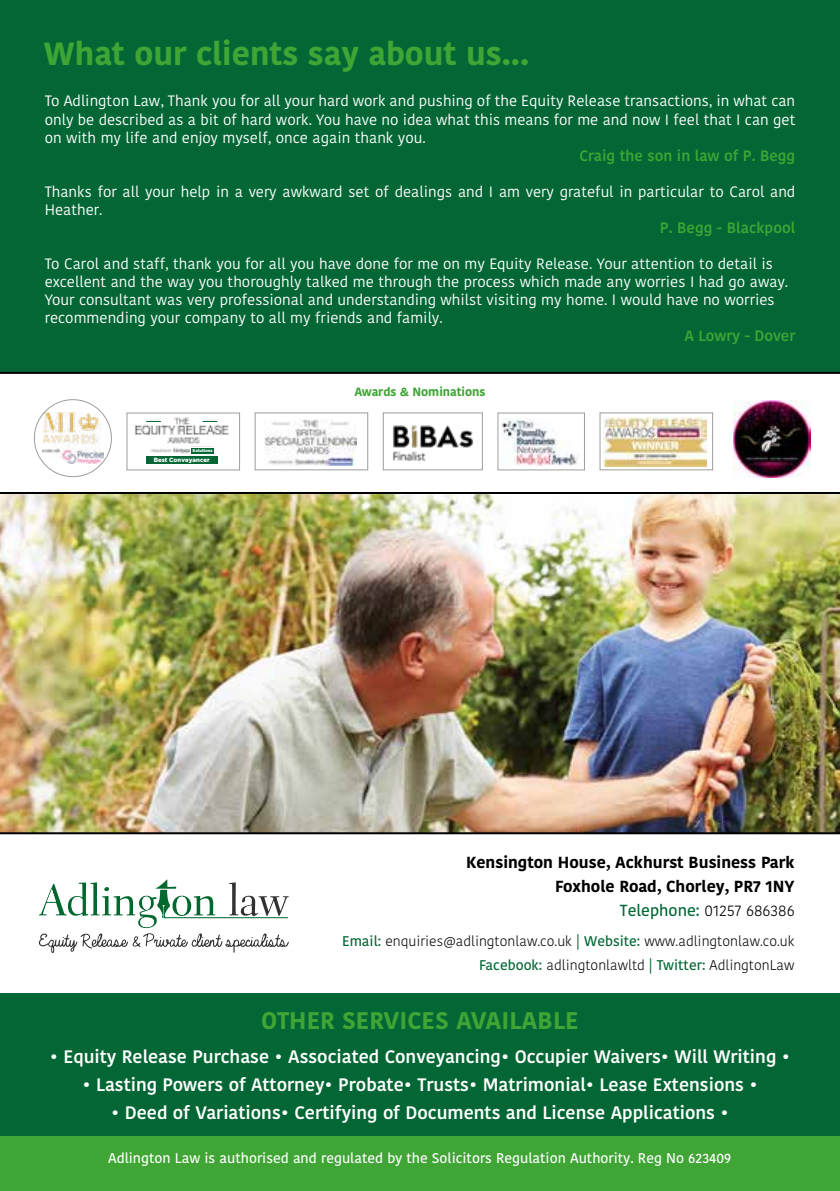
<style>
.page{position:relative;width:840px;height:1191px;background:#fff}
.page>*{position:absolute;margin:0;border:0;box-sizing:border-box;transform-origin:0 0}
.t1{font:700 32px "Kohinoor Telugu";color:#3fa535}
.t2{font:700 24px "Kohinoor Telugu";color:#3fa535}
.t3{font:600 18px "Kohinoor Telugu";color:#fff}
.t4{font:700 16px/24px "Kohinoor Telugu";color:#000;text-align:right}
.t5{font:15px/18px "Kohinoor Telugu";color:#fff}
.t6{font:600 15px "Kohinoor Telugu";color:#3fa535}
.t7{font:300 14px/24px "Kohinoor Telugu";color:#000;text-align:right}
.t8{font:500 14px "Kohinoor Telugu";color:#fff}
.t9{font:700 12px "Kohinoor Telugu";color:#3fa535}
.t10{font:900 6px "Gotham";color:#fff}
.t11{font:900 4.2px "Gotham";color:#fff}
.s1{font-weight:500;color:#026734}
.s2{font-weight:300}
</style>
<div class="page">
<div style="left:0;top:1132px;width:839px;height:59px;background:#3fa535"></div>
<img style="left:0;top:492px;width:839px;height:342px">
<div style="left:0;top:0;width:839px;height:373px;background:#026734"></div>
<div style="left:0;top:993px;width:839px;height:142px;background:#026734"></div>
<svg style="left:38px;top:879px;width:251px;height:74px"></svg>
<hr style="left:0;top:372px;width:839px;height:2px;background:#000">
<img style="left:393px;top:425px;width:80px;height:37px">
<div style="left:382px;top:412px;width:100px;height:58px;border:1px solid #9d9d9c"></div>
<img style="left:603px;top:417px;width:103px;height:50px">
<img style="left:733px;top:400px;width:76px;height:77px">
<img style="left:264px;top:420px;width:92px;height:46px">
<img style="left:501px;top:419px;width:78px;height:46px">
<img style="left:43px;top:413px;width:60px;height:50px">
<div style="left:34px;top:399px;width:78px;height:78px;border:1px solid #9d9d9c;border-radius:50%"></div>
<img style="left:135px;top:417px;width:94px;height:37px">
<hr style="left:145px;top:420px;width:22px;height:2px;background:#fff">
<hr style="left:202px;top:420px;width:22px;height:3px;background:#fff">
<svg style="left:146px;top:421px;width:15px;height:1px"></svg>
<svg style="left:202px;top:421px;width:15px;height:1px"></svg>
<svg style="left:190px;top:447px;width:23px;height:7px"></svg>
<div style="left:191px;top:448px;width:22px;height:5px;background:#026734"></div>
<div style="left:146px;top:456px;width:71px;height:8px;background:#026734"></div>
<div style="left:126px;top:412px;width:114px;height:58px;border:1px solid #9d9d9c"></div>
<div style="left:254px;top:412px;width:114px;height:58px;border:1px solid #9d9d9c"></div>
<div style="left:497px;top:412px;width:87px;height:58px;border:1px solid #9d9d9c"></div>
<div style="left:599px;top:412px;width:113px;height:58px;border:1px solid #9d9d9c"></div>
<h1 class="t1" style="left:44px;top:35px;width:486px">What our clients say about us...</h1>
<p class="t5" style="left:45px;top:92px;width:751px;text-align:justify">To Adlington Law, Thank you for all your hard work and pushing of the Equity Release transactions, in what can only be described as a bit of hard work. You have no idea what this means for me and now I feel that I can get on with my life and enjoy myself, once again thank you.</p>
<p class="t6" style="left:579px;top:147px;width:217px">Craig the son in law of P. Begg</p>
<p class="t5" style="left:45px;top:182px;width:751px">Thanks for all your help in a very awkward set of dealings and I am very grateful in particular to Carol and<br>Heather.</p>
<p class="t6" style="left:659px;top:219px;width:137px">P. Begg - Blackpool</p>
<p class="t5" style="left:45px;top:254px;width:744px">To Carol and staff, thank you for all you have done for me on my Equity Release. Your attention to detail is excellent and the way you thoroughly talked me through the process which made any worries I had go away.<br>Your consultant was very professional and understanding whilst visiting my home. I would have no worries recommending your company to all my friends and family.</p>
<p class="t6" style="left:684px;top:327px;width:112px">A Lowry - Dover</p>
<p class="t11" style="left:192px;top:448px;width:22px">Solutions</p>
<p class="t10" style="left:154px;top:457px;width:57px">Best Conveyancer</p>
<p class="t9" style="left:354px;top:385px;width:133px">Awards &amp; Nominations</p>
<p class="t4" style="left:466px;top:850px;width:330px">Kensington House, Ackhurst Business Park<br>Foxhole Road, Chorley, PR7 1NY<br><span class="s1">Telephone:</span> <span class="s2">01257 686386</span></p>
<p class="t7" style="left:342px;top:929px;width:453px"><span class="s1">Email:</span> enquiries@adlingtonlaw.co.uk <span class="s1">| Website:</span> www.adlingtonlaw.co.uk<br><span class="s1">Facebook:</span> adlingtonlawltd <span class="s1">| Twitter:</span> AdlingtonLaw</p>
<h2 class="t2" style="left:261px;top:1006px;width:319px">OTHER SERVICES AVAILABLE</h2>
<p class="t3" style="left:50px;top:1046px;width:741px">• Equity Release Purchase • Associated Conveyancing• Occupier Waivers• Will Writing •</p>
<p class="t3" style="left:82px;top:1074px;width:676px">• Lasting Powers of Attorney• Probate• Trusts• Matrimonial• Lease Extensions •</p>
<p class="t3" style="left:111px;top:1102px;width:618px">• Deed of Variations• Certifying of Documents and License Applications •</p>
<p class="t8" style="left:108px;top:1150px;width:624px">Adlington Law is authorised and regulated by the Solicitors Regulation Authority. Reg No 623409</p>
</div>
